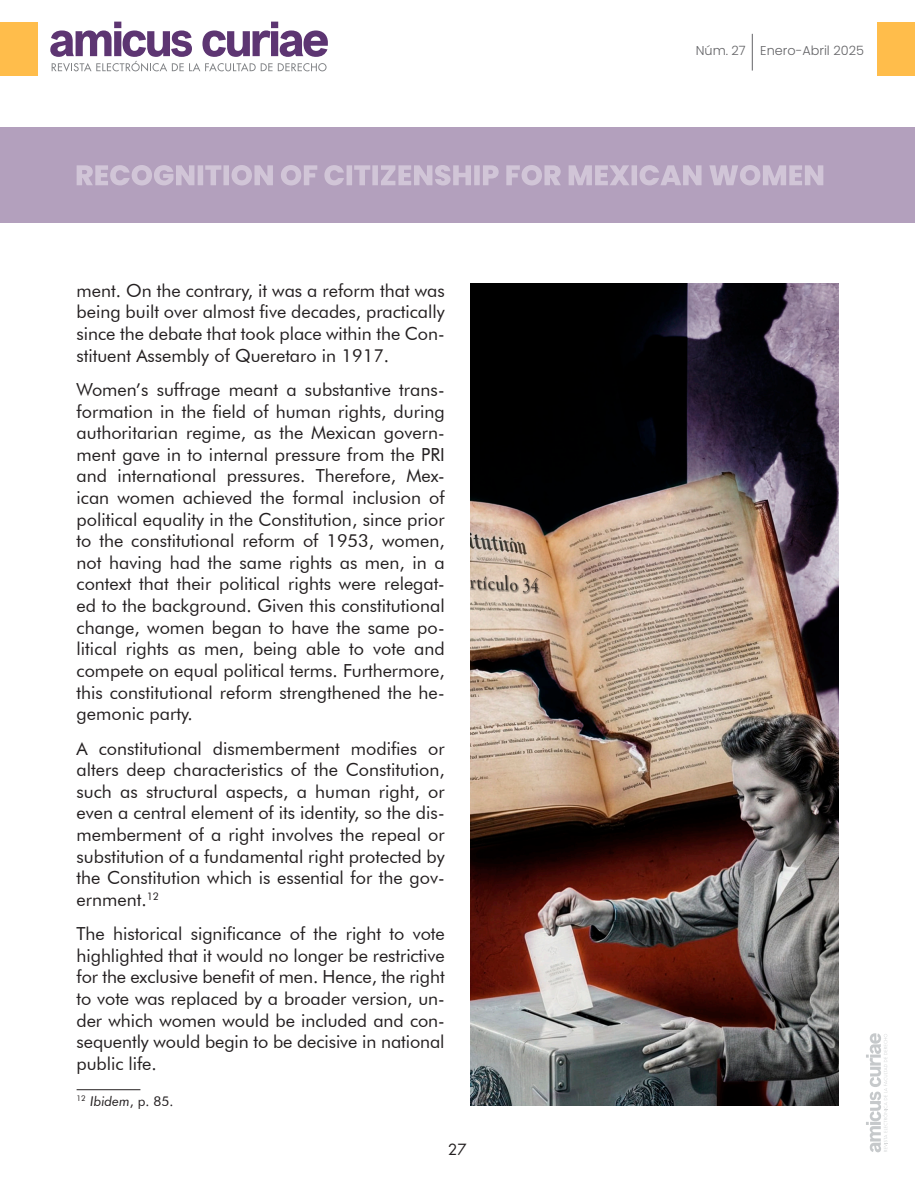
<style>
.page{position:relative;width:915px;height:1191px;background:#fff}
.page>*{position:absolute;margin:0;border:0;box-sizing:border-box;transform-origin:0 0}
.t1{font:18px/21.6px "Futura BT";color:#231f20;text-align:justify}
.t2{font:15px "Futura Std";color:#231f20}
.t3{font:italic 13.5px "Futura BT";color:#231f20}
.t4{font:300 12.75px "Poppins";color:#636366}
.s1{font-style:normal}
</style>
<div class="page">
<svg style="left:866px;top:1033px;width:21px;height:119px"></svg>
<div style="left:0;top:128px;width:914px;height:95px;background:#b3a0bd"></div>
<hr style="left:77px;top:1089px;width:63px;height:1px;background:#231f20">
<svg style="left:77px;top:165px;width:746px;height:20px"></svg>
<img style="left:470px;top:283px;width:368px;height:823px">
<svg style="left:50px;top:22px;width:278px;height:50px"></svg>
<div style="left:0;top:22px;width:38px;height:53px;background:#ffbd4b"></div>
<div style="left:877px;top:22px;width:37px;height:53px;background:#ffbd4b"></div>
<hr style="left:751px;top:34px;width:1px;height:37px;background:#636366">
<p class="t1" style="left:77px;top:279px;width:369px">ment. On the contrary, it was a reform that was being built over almost five decades, practically since the debate that took place within the Con&shy;stituent Assembly of Queretaro in 1917.</p>
<p class="t1" style="left:77px;top:379px;width:369px">Women’s suffrage meant a substantive trans&shy;formation in the field of human rights, during authoritarian regime, as the Mexican govern&shy;ment gave in to internal pressure from the PRI and international pressures. Therefore, Mex&shy;ican women achieved the formal inclusion of political equality in the Constitution, since prior to the constitutional reform of 1953, women, not having had the same rights as men, in a context that their political rights were relegat&shy;ed to the background. Given this constitutional change, women began to have the same po&shy;litical rights as men, being able to vote and compete on equal political terms. Furthermore, this constitutional reform strengthened the he&shy;gemonic party.</p>
<p class="t1" style="left:77px;top:737px;width:369px">A constitutional dismemberment modifies or alters deep characteristics of the Constitution, such as structural aspects, a human right, or even a central element of its identity, so the dis&shy;memberment of a right involves the repeal or substitution of a fundamental right protected by the Constitution which is essential for the gov&shy;ernment.<sup>12</sup></p>
<p class="t1" style="left:77px;top:922px;width:369px">The historical significance of the right to vote highlighted that it would no longer be restrictive for the exclusive benefit of men. Hence, the right to vote was replaced by a broader version, un&shy;der which women would be included and con&shy;sequently would begin to be decisive in national public life.</p>
<p class="t3" style="left:77px;top:1093px;width:98px"><sup>12</sup> Ibidem<span class="s1">, p. 85.</span></p>
<p class="t2" style="left:448px;top:1139px;width:20px">27</p>
<p class="t4" style="left:695px;top:43px;width:170px">Núm. 27 Enero-Abril 2025</p>
</div>
